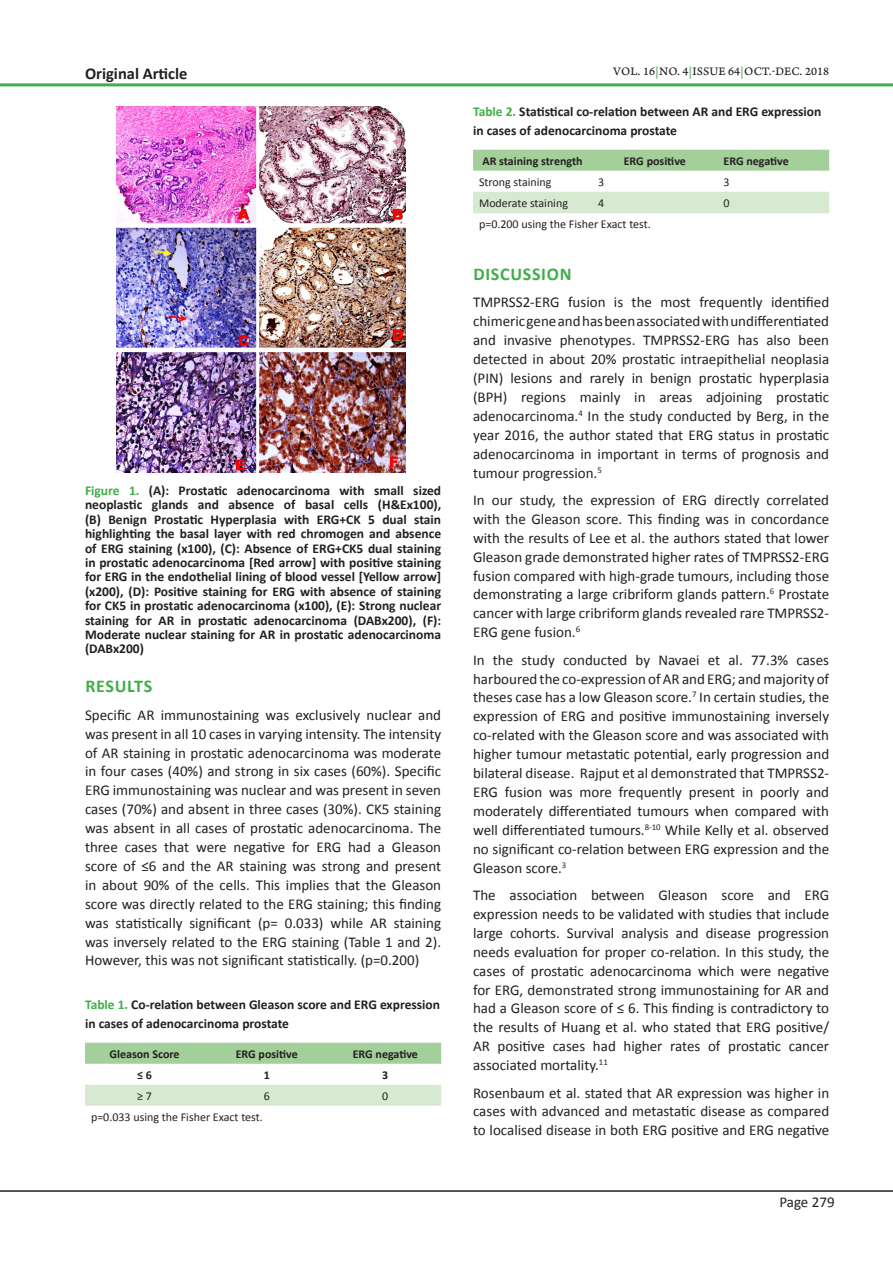
<style>
.page{position:relative;width:893px;height:1263px;background:#fff}
.page>*{position:absolute;margin:0;border:0;box-sizing:border-box;transform-origin:0 0}
.Normal_Text{font:700 18px "Calibri";letter-spacing:.04em;color:#40ae49}
.Abstract_Words{font:700 16.5px "Calibri";color:#231f20}
.Normal_Text-2{font:15px/18.9px "Calibri";color:#231f20;text-align:justify}
.Table_Figure_Legend{font:700 13.5px/14.4px "Calibri";color:#231f20}
.Table_Text{font:12px "Calibri";color:#231f20}
.Table_Text-2{font:700 12px "Calibri";color:#231f20}
.t1{font:12px "Arno Pro Caption";letter-spacing:.005em;color:#231f20}
.s1{color:#40ae49}
</style>
<div class="page">
<hr style="left:0;top:1190px;width:893px;height:2px;background:#231f20">
<hr style="left:0;top:83px;width:893px;height:3px;background:#40ae49">
<div style="left:85px;top:1043px;width:356px;height:21px;background:#a3cf9a"></div>
<div style="left:85px;top:1085px;width:356px;height:21px;background:#d8e9d2"></div>
<div style="left:473px;top:150px;width:356px;height:21px;background:#a3cf9a"></div>
<div style="left:473px;top:192px;width:356px;height:21px;background:#d8e9d2"></div>
<img style="left:116px;top:106px;width:290px;height:367px">
<div style="left:115px;top:223px;width:292px;height:5px;background:#fff"></div>
<hr style="left:115px;top:348px;width:292px;height:4px;background:#fff">
<hr style="left:256px;top:106px;width:3px;height:373px;background:#fff">
<p class="Abstract_Words" style="left:85px;top:63px;width:104px">Original Article</p>
<p class="Table_Figure_Legend" style="left:85px;top:483px;width:358px;text-align:justify"><span class="s1">Figure 1.</span> (A): Prostatic adenocarcinoma with small sized neoplastic glands and absence of basal cells (H&amp;Ex100), (B) Benign Prostatic Hyperplasia with ERG+CK 5 dual stain highlighting the basal layer with red chromogen and absence of ERG staining (x100), (C): Absence of ERG+CK5 dual staining in prostatic adenocarcinoma [Red arrow] with positive staining for ERG in the endothelial lining of blood vessel [Yellow arrow] (x200), (D): Positive staining for ERG with absence of staining for CK5 in prostatic adenocarcinoma (x100), (E): Strong nuclear staining for AR in prostatic adenocarcinoma (DABx200), (F):<br>Moderate nuclear staining for AR in prostatic adenocarcinoma (DABx200)</p>
<p class="Normal_Text" style="left:85px;top:675px;width:68px">RESULTS</p>
<p class="Normal_Text-2" style="left:85px;top:705px;width:358px">Specific AR immunostaining was exclusively nuclear and was present in all 10 cases in varying intensity. The intensity of AR staining in prostatic adenocarcinoma was moderate in four cases (40%) and strong in six cases (60%). Specific ERG immunostaining was nuclear and was present in seven cases (70%) and absent in three cases (30%). CK5 staining was absent in all cases of prostatic adenocarcinoma. The three cases that were negative for ERG had a Gleason score of ≤6 and the AR staining was strong and present in about 90% of the cells. This implies that the Gleason score was directly related to the ERG staining; this finding was statistically significant (p= 0.033) while AR staining was inversely related to the ERG staining (Table 1 and 2).<br>However, this was not significant statistically. (p=0.200)</p>
<p class="Table_Figure_Legend" style="left:85px;top:995px;width:357px;line-height:18.8px"><span class="s1">Table 1.</span> Co-relation between Gleason score and ERG expression in cases of adenocarcinoma prostate</p>
<p class="Table_Text-2" style="left:109px;top:1046px;width:72px">Gleason Score</p>
<p class="Table_Text-2" style="left:236px;top:1046px;width:64px">ERG positive</p>
<p class="Table_Text-2" style="left:353px;top:1046px;width:67px">ERG negative</p>
<p class="Table_Text-2" style="left:137px;top:1067px;width:16px">≤ 6</p>
<p class="Table_Text-2" style="left:264px;top:1067px;width:8px">1</p>
<p class="Table_Text-2" style="left:382px;top:1067px;width:8px">3</p>
<p class="Table_Text" style="left:137px;top:1088px;width:16px">≥ 7</p>
<p class="Table_Text" style="left:264px;top:1088px;width:8px">6</p>
<p class="Table_Text" style="left:382px;top:1088px;width:8px">0</p>
<p class="Table_Text" style="left:91px;top:1109px;width:173px">p=0.033 using the Fisher Exact test.</p>
<p class="t1" style="left:613px;top:64px;width:217px">VOL. 16<span class="s1">|</span>NO. 4<span class="s1">|</span>ISSUE 64<span class="s1">|</span>OCT.-DEC. 2018</p>
<p class="Table_Figure_Legend" style="left:473px;top:103px;width:350px;line-height:18.8px"><span class="s1">Table 2.</span> Statistical co-relation between AR and ERG expression in cases of adenocarcinoma prostate</p>
<p class="Table_Text-2" style="left:482px;top:153px;width:102px">AR staining strength</p>
<p class="Table_Text-2" style="left:624px;top:153px;width:64px">ERG positive</p>
<p class="Table_Text-2" style="left:724px;top:153px;width:67px">ERG negative</p>
<p class="Table_Text" style="left:479px;top:174px;width:74px">Strong staining</p>
<p class="Table_Text" style="left:598px;top:174px;width:8px">3</p>
<p class="Table_Text" style="left:724px;top:174px;width:8px">3</p>
<p class="Table_Text" style="left:479px;top:195px;width:90px">Moderate staining</p>
<p class="Table_Text" style="left:598px;top:195px;width:8px">4</p>
<p class="Table_Text" style="left:724px;top:195px;width:8px">0</p>
<p class="Table_Text" style="left:479px;top:217px;width:173px">p=0.200 using the Fisher Exact test.</p>
<p class="Normal_Text" style="left:473px;top:262px;width:100px">DISCUSSION</p>
<p class="Normal_Text-2" style="left:473px;top:293px;width:358px">TMPRSS2-ERG fusion is the most frequently identified chimeric gene and has been associated with undifferentiated and invasive phenotypes. TMPRSS2-ERG has also been detected in about 20% prostatic intraepithelial neoplasia (PIN) lesions and rarely in benign prostatic hyperplasia (BPH) regions mainly in areas adjoining prostatic adenocarcinoma.<sup>4</sup> In the study conducted by Berg, in the year 2016, the author stated that ERG status in prostatic adenocarcinoma in important in terms of prognosis and tumour progression.<sup>5</sup></p>
<p class="Normal_Text-2" style="left:473px;top:490px;width:358px">In our study, the expression of ERG directly correlated with the Gleason score. This finding was in concordance with the results of Lee et al. the authors stated that lower Gleason grade demonstrated higher rates of TMPRSS2-ERG fusion compared with high-grade tumours, including those demonstrating a large cribriform glands pattern.<sup>6</sup> Prostate cancer with large cribriform glands revealed rare TMPRSS2- ERG gene fusion.<sup>6</sup></p>
<p class="Normal_Text-2" style="left:473px;top:650px;width:358px">In the study conducted by Navaei et al. 77.3% cases harboured the co-expression of AR and ERG; and majority of theses case has a low Gleason score.<sup>7</sup> In certain studies, the expression of ERG and positive immunostaining inversely co-related with the Gleason score and was associated with higher tumour metastatic potential, early progression and bilateral disease. Rajput et al demonstrated that TMPRSS2- ERG fusion was more frequently present in poorly and moderately differentiated tumours when compared with well differentiated tumours.<sup>8-10</sup> While Kelly et al. observed no significant co-relation between ERG expression and the Gleason score.<sup>3</sup></p>
<p class="Normal_Text-2" style="left:473px;top:885px;width:358px">The association between Gleason score and ERG expression needs to be validated with studies that include large cohorts. Survival analysis and disease progression needs evaluation for proper co-relation. In this study, the cases of prostatic adenocarcinoma which were negative for ERG, demonstrated strong immunostaining for AR and had a Gleason score of ≤ 6. This finding is contradictory to the results of Huang et al. who stated that ERG positive/ AR positive cases had higher rates of prostatic cancer associated mortality.<sup>11</sup></p>
<p class="Normal_Text-2" style="left:473px;top:1083px;width:358px">Rosenbaum et al. stated that AR expression was higher in cases with advanced and metastatic disease as compared to localised disease in both ERG positive and ERG negative</p>
<p class="Normal_Text-2" style="left:779px;top:1193px;width:57px">Page 279</p>
</div>
